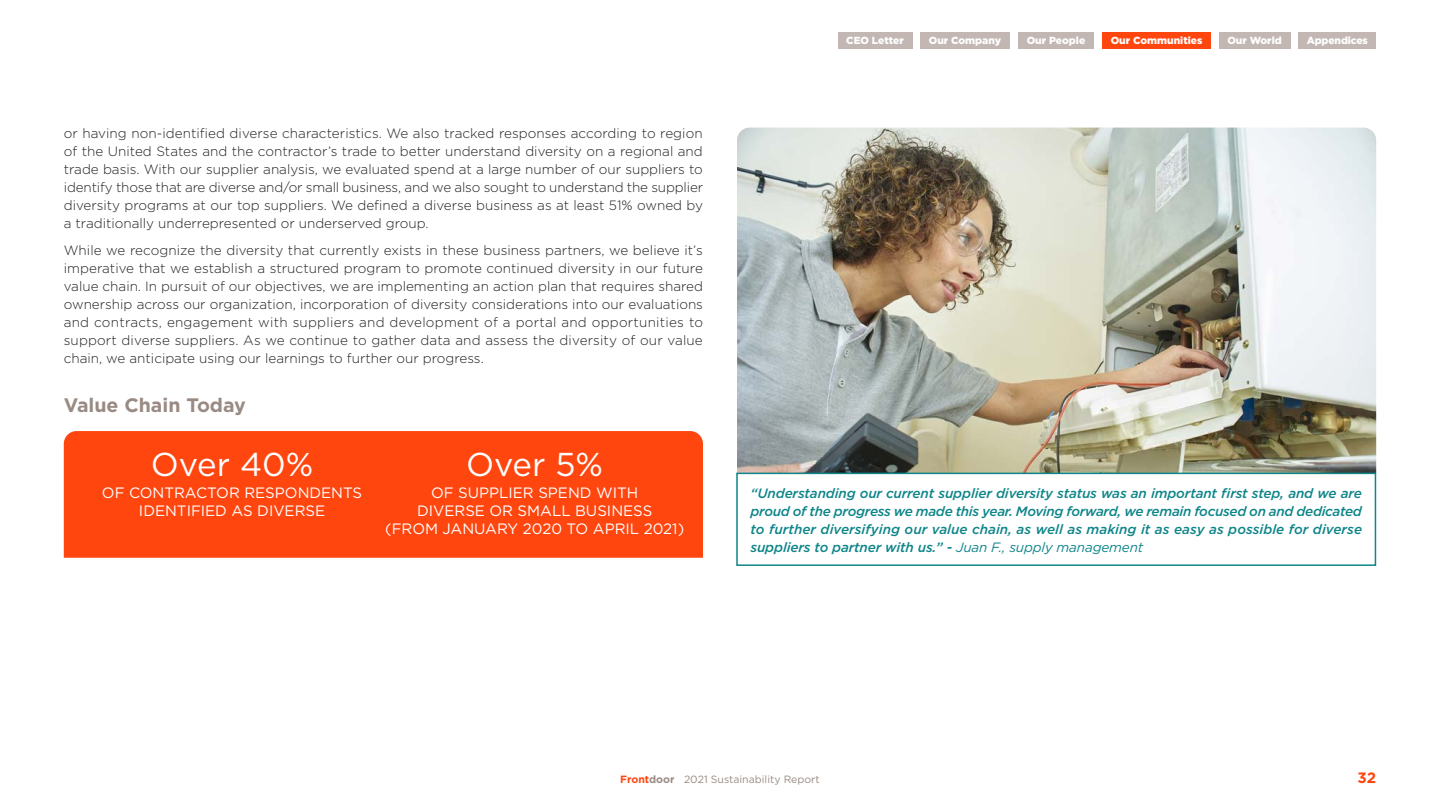
<style>
.page{position:relative;width:1440px;height:810px;background:#fff}
.page>*{position:absolute;margin:0;border:0;box-sizing:border-box;transform-origin:0 0}
.t1{font:33px "Gotham";color:#fff}
.t2{font:700 19.5px "Gotham";color:#998b83}
.t3{font:15px/18px "Gotham";color:#fff;text-align:center}
.t4{font:700 15px "Gotham";color:#ff460f}
.t5{font:300 13.5px/18px "Gotham";color:#231f20;text-align:justify}
.t6{font:italic 500 13.5px/18px "Gotham";letter-spacing:-.01em;color:#0e8589;text-align:justify}
.t7{font:10.5px "Gotham";color:#998b83}
.t8{font:900 10.35px "Gotham";color:#fff}
.s1{font-weight:400}
.s2{font-weight:700;color:#ff460f}
.s3{font-weight:700}
</style>
<div class="page">
<div style="left:64px;top:431px;width:639px;height:127px;background:#ff460f"></div>
<img style="left:737px;top:128px;width:639px;height:345px">
<div style="left:736px;top:473px;width:640px;height:93px;border:2px solid #0e8589"></div>
<div style="left:838px;top:33px;width:74px;height:16px;background:#c2b7b3"></div>
<div style="left:920px;top:33px;width:89px;height:16px;background:#c2b7b3"></div>
<div style="left:1018px;top:33px;width:75px;height:16px;background:#c2b7b3"></div>
<div style="left:1102px;top:33px;width:108px;height:16px;background:#ff460f"></div>
<div style="left:1219px;top:33px;width:71px;height:16px;background:#c2b7b3"></div>
<div style="left:1298px;top:33px;width:78px;height:16px;background:#c2b7b3"></div>
<p class="t8" style="left:846px;top:34px;width:59px">CEO Letter</p>
<p class="t8" style="left:929px;top:34px;width:74px">Our Company</p>
<p class="t8" style="left:1027px;top:34px;width:60px">Our People</p>
<p class="t8" style="left:1110px;top:34px;width:93px">Our Communities</p>
<p class="t8" style="left:1227px;top:34px;width:56px">Our World</p>
<p class="t8" style="left:1306px;top:34px;width:63px">Appendices</p>
<p class="t5" style="left:64px;top:124px;width:641px">or having non-identified diverse characteristics. We also tracked responses according to region of the United States and the contractor’s trade to better understand diversity on a regional and trade basis. With our supplier analysis, we evaluated spend at a large number of our suppliers to identify those that are diverse and/or small business, and we also sought to understand the supplier diversity programs at our top suppliers. We defined a diverse business as at least 51% owned by a traditionally underrepresented or underserved group.</p>
<p class="t5" style="left:64px;top:241px;width:641px">While we recognize the diversity that currently exists in these business partners, we believe it’s imperative that we establish a structured program to promote continued diversity in our future value chain. In pursuit of our objectives, we are implementing an action plan that requires shared ownership across our organization, incorporation of diversity considerations into our evaluations and contracts, engagement with suppliers and development of a portal and opportunities to support diverse suppliers. As we continue to gather data and assess the diversity of our value chain, we anticipate using our learnings to further our progress.</p>
<h2 class="t2" style="left:64px;top:392px;width:184px">Value Chain Today</h2>
<h1 class="t1" style="left:151px;top:443px;width:164px">Over 40%</h1>
<p class="t3" style="left:102px;top:484px;width:262px">OF CONTRACTOR RESPONDENTS<br>IDENTIFIED AS DIVERSE</p>
<h1 class="t1" style="left:466px;top:443px;width:138px">Over 5%</h1>
<p class="t3" style="left:385px;top:484px;width:300px">OF SUPPLIER SPEND WITH<br>DIVERSE OR SMALL BUSINESS<br>(FROM JANUARY 2020 TO APRIL 2021)</p>
<p class="t6" style="left:750px;top:484px;width:613px">“Understanding our current supplier diversity status was an important first step, and we are proud of the progress we made this year. Moving forward, we remain focused on and dedicated to further diversifying our value chain, as well as making it as easy as possible for diverse suppliers to partner with us.” - <span class="s1">Juan F., supply management</span></p>
<p class="t7" style="left:620px;top:773px;width:201px"><span class="s2">Front</span><span class="s3">door</span> 2021 Sustainability Report</p>
<p class="t4" style="left:1357px;top:768px;width:20px">32</p>
</div>
